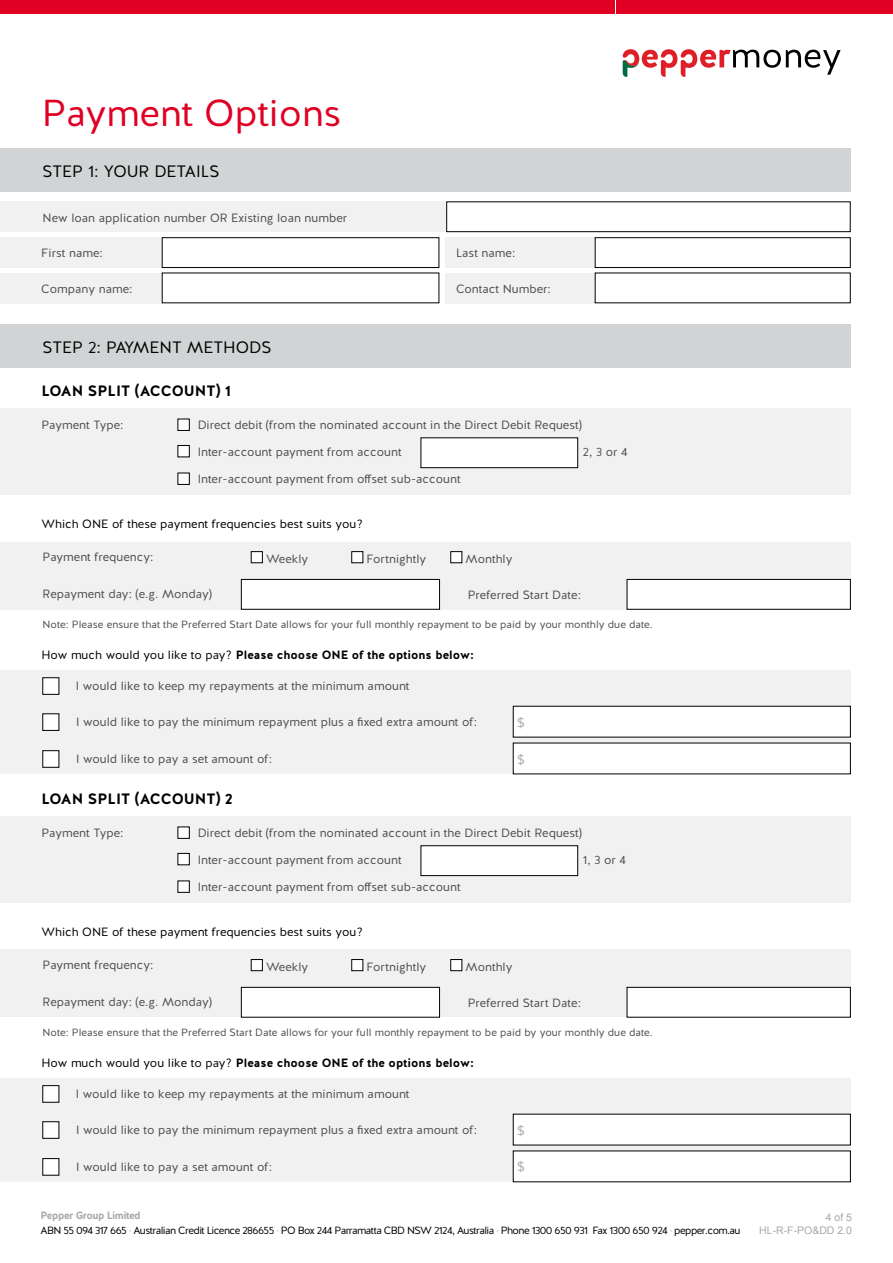
<style>
.page{position:relative;width:893px;height:1263px;background:#fff}
.page>*{position:absolute;margin:0;border:0;box-sizing:border-box;transform-origin:0 0}
.t1{font:37.5px "Halis R";color:#df0024}
.t2{font:16.5px "Halis R";color:#000101}
.t3{font:700 15px "Halis R";letter-spacing:-.01em;color:#000}
.t4{font:12.75px "Halis R";color:#a7a9ac}
.t5{font:12px "Halis R";color:#4d4d4f}
.t6{font:700 12px "Halis R";color:#000}
.t7{font:12px "Halis R";color:#000}
.t8{font:10.5px "Halis R";color:#4d4d4f}
.t9{font:10.5px "Halis R";letter-spacing:-.055em;color:#000101}
.t10{font:10.5px "Arial";color:#a7a9ac}
.t11{font:700 10.5px "Halis R";letter-spacing:-.05em;color:#a7a9ac}
.s1{font-weight:400}
.s2{color:#a7a9ac}
</style>
<div class="page">
<div style="left:0;top:0;width:615px;height:14px;background:#df0024"></div>
<div style="left:616px;top:0;width:277px;height:14px;background:#df0024"></div>
<svg style="left:622px;top:49px;width:219px;height:28px"></svg>
<div style="left:0;top:238px;width:162px;height:30px;background:#f1f1f2"></div>
<div style="left:162px;top:237px;width:277px;height:31px;border:1px solid #000"></div>
<div style="left:446px;top:238px;width:149px;height:30px;background:#f1f1f2"></div>
<div style="left:595px;top:237px;width:255px;height:31px;border:1px solid #000"></div>
<div style="left:0;top:148px;width:850px;height:44px;background:#d1d3d4"></div>
<div style="left:0;top:273px;width:162px;height:30px;background:#f1f1f2"></div>
<div style="left:446px;top:273px;width:149px;height:30px;background:#f1f1f2"></div>
<div style="left:0;top:325px;width:850px;height:43px;background:#d1d3d4"></div>
<div style="left:0;top:408px;width:850px;height:87px;background:#f1f1f2"></div>
<div style="left:0;top:816px;width:850px;height:87px;background:#f1f1f2"></div>
<div style="left:178px;top:419px;width:11px;height:11px;background:#fff"></div>
<div style="left:178px;top:419px;width:11px;height:12px;border:1px solid #000"></div>
<div style="left:178px;top:827px;width:11px;height:11px;background:#fff"></div>
<div style="left:178px;top:445px;width:11px;height:12px;background:#fff"></div>
<div style="left:178px;top:445px;width:11px;height:12px;border:1px solid #000"></div>
<div style="left:178px;top:853px;width:11px;height:12px;background:#fff"></div>
<div style="left:178px;top:853px;width:11px;height:12px;border:1px solid #000"></div>
<div style="left:178px;top:473px;width:11px;height:11px;background:#fff"></div>
<div style="left:178px;top:473px;width:11px;height:12px;border:1px solid #000"></div>
<div style="left:178px;top:881px;width:11px;height:11px;background:#fff"></div>
<div style="left:421px;top:438px;width:157px;height:30px;background:#fff"></div>
<div style="left:421px;top:438px;width:157px;height:30px;border:1px solid #000"></div>
<div style="left:421px;top:846px;width:157px;height:29px;background:#fff"></div>
<div style="left:421px;top:845px;width:157px;height:31px;border:1px solid #000"></div>
<div style="left:0;top:202px;width:446px;height:30px;background:#f1f1f2"></div>
<div style="left:446px;top:202px;width:404px;height:30px;border:1px solid #000"></div>
<div style="left:0;top:541px;width:850px;height:68px;background:#f1f1f2"></div>
<div style="left:0;top:949px;width:850px;height:68px;background:#f1f1f2"></div>
<div style="left:241px;top:579px;width:199px;height:30px;background:#fff"></div>
<div style="left:241px;top:579px;width:199px;height:30px;border:1px solid #000"></div>
<div style="left:241px;top:987px;width:199px;height:30px;background:#fff"></div>
<div style="left:241px;top:987px;width:199px;height:30px;border:1px solid #000"></div>
<div style="left:627px;top:579px;width:223px;height:30px;background:#fff"></div>
<div style="left:627px;top:579px;width:223px;height:30px;border:1px solid #000"></div>
<div style="left:627px;top:987px;width:223px;height:30px;background:#fff"></div>
<div style="left:627px;top:987px;width:223px;height:30px;border:1px solid #000"></div>
<div style="left:251px;top:552px;width:11px;height:11px;background:#fff"></div>
<div style="left:251px;top:551px;width:11px;height:12px;border:1px solid #000"></div>
<div style="left:352px;top:552px;width:11px;height:11px;background:#fff"></div>
<div style="left:352px;top:551px;width:11px;height:12px;border:1px solid #000"></div>
<div style="left:451px;top:552px;width:11px;height:11px;background:#fff"></div>
<div style="left:451px;top:551px;width:11px;height:12px;border:1px solid #000"></div>
<div style="left:251px;top:959px;width:11px;height:12px;background:#fff"></div>
<div style="left:251px;top:959px;width:11px;height:12px;border:1px solid #000"></div>
<div style="left:352px;top:959px;width:11px;height:12px;background:#fff"></div>
<div style="left:352px;top:959px;width:11px;height:12px;border:1px solid #000"></div>
<div style="left:451px;top:959px;width:11px;height:12px;background:#fff"></div>
<div style="left:451px;top:959px;width:11px;height:12px;border:1px solid #000"></div>
<div style="left:0;top:671px;width:850px;height:103px;background:#f1f1f2"></div>
<div style="left:0;top:1078px;width:850px;height:104px;background:#f1f1f2"></div>
<div style="left:43px;top:678px;width:16px;height:16px;background:#fff"></div>
<div style="left:43px;top:1086px;width:16px;height:16px;background:#fff"></div>
<div style="left:513px;top:743px;width:337px;height:31px;background:#fff"></div>
<div style="left:513px;top:1151px;width:337px;height:31px;background:#fff"></div>
<div style="left:513px;top:706px;width:337px;height:31px;background:#fff"></div>
<div style="left:513px;top:1114px;width:337px;height:31px;background:#fff"></div>
<div style="left:43px;top:714px;width:16px;height:16px;background:#fff"></div>
<div style="left:43px;top:1122px;width:16px;height:16px;background:#fff"></div>
<div style="left:43px;top:751px;width:16px;height:16px;background:#fff"></div>
<div style="left:43px;top:1158px;width:16px;height:17px;background:#fff"></div>
<h1 class="t1" style="left:42px;top:89px;width:301px">Payment Options</h1>
<h2 class="t2" style="left:43px;top:161px;width:178px">STEP 1: YOUR DETAILS</h2>
<p class="t5" style="left:43px;top:210px;width:306px">New loan application number OR Existing loan number</p>
<p class="t5" style="left:41px;top:245px;width:63px">First name:</p>
<p class="t5" style="left:41px;top:281px;width:93px">Company name:</p>
<h2 class="t2" style="left:43px;top:337px;width:230px">STEP 2: PAYMENT METHODS</h2>
<p class="t3" style="left:41px;top:381px;width:191px">LOAN SPLIT (ACCOUNT) 1</p>
<p class="t5" style="left:456px;top:245px;width:61px">Last name:</p>
<p class="t5" style="left:456px;top:281px;width:96px">Contact Number:</p>
<p class="t5" style="left:41px;top:417px;width:84px">Payment Type:</p>
<p class="t5" style="left:198px;top:417px;width:386px">Direct debit (from the nominated account in the Direct Debit Request)</p>
<p class="t5" style="left:198px;top:444px;width:205px">Inter-account payment from account</p>
<p class="t5" style="left:583px;top:444px;width:46px">2, 3 or 4</p>
<p class="t5" style="left:198px;top:471px;width:264px">Inter-account payment from offset sub-account</p>
<p class="t7" style="left:41px;top:516px;width:323px">Which ONE of these payment frequencies best suits you?</p>
<p class="t5" style="left:43px;top:549px;width:112px">Payment frequency:</p>
<p class="t5" style="left:43px;top:586px;width:171px">Repayment day: (e.g. Monday)</p>
<p class="t5" style="left:266px;top:551px;width:44px">Weekly</p>
<p class="t5" style="left:367px;top:551px;width:61px">Fortnightly</p>
<p class="t5" style="left:466px;top:551px;width:48px">Monthly</p>
<p class="t5" style="left:468px;top:587px;width:115px">Preferred Start Date:</p>
<p class="t8" style="left:43px;top:617px;width:612px">Note: Please ensure that the Preferred Start Date allows for your full monthly repayment to be paid by your monthly due date.</p>
<p class="t6" style="left:42px;top:647px;width:434px"><span class="s1">How much would you like to pay?</span> Please choose ONE of the options below:</p>
<p class="t5" style="left:76px;top:678px;width:335px">I would like to keep my repayments at the minimum amount</p>
<p class="t5" style="left:76px;top:714px;width:403px">I would like to pay the minimum repayment plus a fixed extra amount of:</p>
<p class="t5" style="left:76px;top:751px;width:198px">I would like to pay a set amount of:</p>
<p class="t3" style="left:41px;top:789px;width:193px">LOAN SPLIT (ACCOUNT) 2</p>
<p class="t4" style="left:517px;top:714px;width:9px">$</p>
<p class="t4" style="left:517px;top:751px;width:9px">$</p>
<p class="t5" style="left:41px;top:825px;width:84px">Payment Type:</p>
<p class="t5" style="left:198px;top:825px;width:386px">Direct debit (from the nominated account in the Direct Debit Request)</p>
<p class="t5" style="left:198px;top:852px;width:205px">Inter-account payment from account</p>
<p class="t5" style="left:583px;top:852px;width:45px">1, 3 or 4</p>
<p class="t5" style="left:198px;top:879px;width:264px">Inter-account payment from offset sub-account</p>
<p class="t7" style="left:41px;top:924px;width:323px">Which ONE of these payment frequencies best suits you?</p>
<p class="t5" style="left:43px;top:957px;width:112px">Payment frequency:</p>
<p class="t5" style="left:43px;top:994px;width:171px">Repayment day: (e.g. Monday)</p>
<p class="t5" style="left:266px;top:959px;width:44px">Weekly</p>
<p class="t5" style="left:367px;top:959px;width:61px">Fortnightly</p>
<p class="t5" style="left:466px;top:959px;width:48px">Monthly</p>
<p class="t5" style="left:468px;top:995px;width:115px">Preferred Start Date:</p>
<p class="t8" style="left:43px;top:1025px;width:612px">Note: Please ensure that the Preferred Start Date allows for your full monthly repayment to be paid by your monthly due date.</p>
<p class="t6" style="left:42px;top:1055px;width:434px"><span class="s1">How much would you like to pay?</span> Please choose ONE of the options below:</p>
<p class="t5" style="left:76px;top:1086px;width:335px">I would like to keep my repayments at the minimum amount</p>
<p class="t5" style="left:76px;top:1121px;width:403px">I would like to pay the minimum repayment plus a fixed extra amount of:</p>
<p class="t5" style="left:76px;top:1159px;width:198px">I would like to pay a set amount of:</p>
<p class="t4" style="left:517px;top:1122px;width:9px">$</p>
<p class="t4" style="left:517px;top:1159px;width:9px">$</p>
<p class="t11" style="left:40px;top:1208px;width:102px">Pepper Group Limited</p>
<p class="t10" style="left:826px;top:1210px;width:28px">4 of 5</p>
<p class="t9" style="left:40px;top:1223px;width:702px">ABN 55 094 317 665 <span class="s2">·</span> Australian Credit Licence 286655 <span class="s2">·</span> PO Box 244 Parramatta CBD NSW 2124, Australia <span class="s2">·</span> Phone 1300 650 931 Fax 1300 650 924 <span class="s2">·</span> pepper.com.au</p>
<p class="t10" style="left:759px;top:1223px;width:94px">HL-R-F-PO&amp;DD 2.0</p>
</div>
